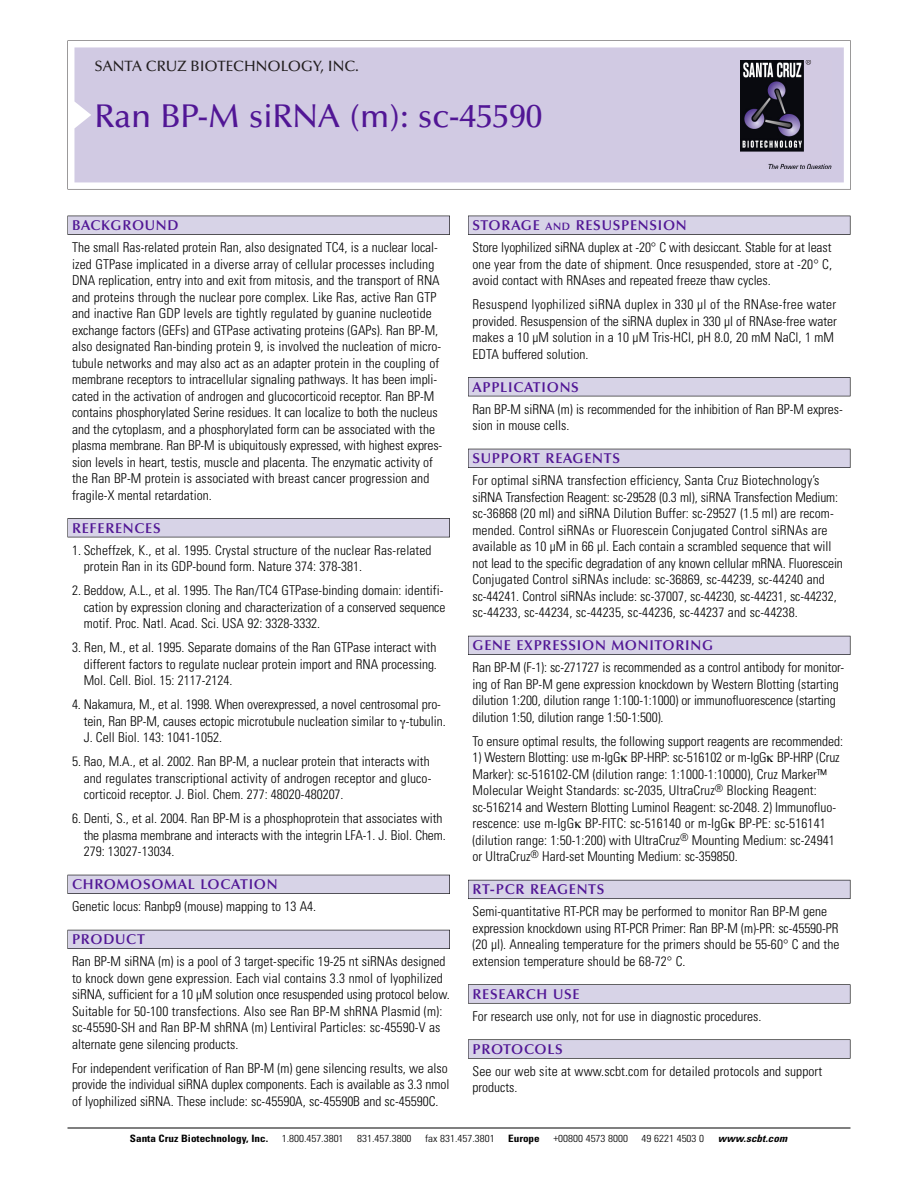
<style>
.page{position:relative;width:918px;height:1188px;background:#fff}
.page>*{position:absolute;margin:0;border:0;box-sizing:border-box;transform-origin:0 0}
.t1{font:500 33px "Optima";color:#511695}
.t2{font:500 15px "Optima";color:#231f20}
.t3{font:600 14.25px "Optima";letter-spacing:.05em;color:#511695}
.t4{font:300 condensed 13.5px/16.5px "Univers";color:#000}
.t5{font:300 condensed 10.2px "Univers";color:#000;scale:1.1 1}
.t6{font:700 condensed 10.2px "Univers";color:#000;scale:1.1 1}
.t7{font:italic 700 condensed 10.2px "Univers";letter-spacing:.005em;color:#000;scale:1.1 1}
.s1{font-size:10.65px}
</style>
<div class="page">
<svg style="left:68px;top:40px;width:783px;height:149px"></svg>
<div style="left:74px;top:47px;width:770px;height:135px;background:#d1cae3"></div>
<img style="left:741px;top:60px;width:90px;height:108px">
<div style="left:68px;top:216px;width:382px;height:19px;background:#525155"></div>
<div style="left:68px;top:216px;width:381px;height:18px;background:#d7d3e7"></div>
<div style="left:68px;top:518px;width:382px;height:19px;background:#525155"></div>
<div style="left:68px;top:519px;width:381px;height:18px;background:#d7d3e7"></div>
<div style="left:68px;top:875px;width:382px;height:19px;background:#525158"></div>
<div style="left:68px;top:875px;width:381px;height:18px;background:#d7d3e7"></div>
<div style="left:68px;top:930px;width:382px;height:19px;background:#54535a"></div>
<div style="left:68px;top:930px;width:381px;height:18px;background:#d7d3e7"></div>
<hr style="left:68px;top:1128px;width:782px;height:1px;background:#000">
<div style="left:468px;top:216px;width:382px;height:19px;background:#525155"></div>
<div style="left:468px;top:216px;width:382px;height:18px;background:#d7d3e7"></div>
<div style="left:468px;top:377px;width:382px;height:19px;background:#525155"></div>
<div style="left:468px;top:378px;width:382px;height:18px;background:#d7d3e7"></div>
<div style="left:468px;top:449px;width:382px;height:19px;background:#525158"></div>
<div style="left:468px;top:449px;width:382px;height:18px;background:#d7d3e7"></div>
<div style="left:468px;top:636px;width:382px;height:19px;background:#54535a"></div>
<div style="left:468px;top:636px;width:382px;height:18px;background:#d7d3e7"></div>
<div style="left:468px;top:880px;width:382px;height:19px;background:#5b5a62"></div>
<div style="left:468px;top:880px;width:382px;height:18px;background:#d7d3e7"></div>
<div style="left:468px;top:984px;width:382px;height:20px;background:#666667"></div>
<div style="left:468px;top:985px;width:382px;height:18px;background:#d7d3e7"></div>
<div style="left:468px;top:1039px;width:382px;height:20px;background:#666"></div>
<div style="left:468px;top:1040px;width:382px;height:18px;background:#d7d3e7"></div>
<p class="t2" style="left:94px;top:61px;width:266px">SANTA CRUZ BIOTECHNOLOGY, INC.</p>
<h1 class="t1" style="left:94px;top:103px;width:449px">Ran BP-M siRNA (m): sc-45590</h1>
<p class="t3" style="left:72px;top:219px;width:108px">BACKGROUND</p>
<p class="t4" style="left:72px;top:240px;width:372px">The small Ras-related protein Ran, also designated TC4, is a nuclear local&shy;ized GTPase implicated in a diverse array of cellular processes including DNA replication, entry into and exit from mitosis, and the transport of RNA and proteins through the nuclear pore complex. Like Ras, active Ran GTP and inactive Ran GDP levels are tightly regulated by guanine nucleotide exchange factors (GEFs) and GTPase activating proteins (GAPs). Ran BP-M, also designated Ran-binding protein 9, is involved the nucleation of micro&shy;tubule networks and may also act as an adapter protein in the coupling of membrane receptors to intracellular signaling pathways. It has been impli&shy;cated in the activation of androgen and glucocorticoid receptor. Ran BP-M contains phosphorylated Serine residues. It can localize to both the nucleus and the cytoplasm, and a phosphorylated form can be associated with the plasma membrane. Ran BP-M is ubiquitously expressed, with highest expres&shy;sion levels in heart, testis, muscle and placenta. The enzymatic activity of the Ran BP-M protein is associated with breast cancer progression and fragile-X mental retardation.</p>
<p class="t3" style="left:72px;top:522px;width:90px">REFERENCES</p>
<p class="t4" style="left:84px;top:543px;width:349px;text-indent:-12px">1. Scheffzek, K., et al. 1995. Crystal structure of the nuclear Ras-related protein Ran in its GDP-bound form. Nature 374: 378-381.</p>
<p class="t4" style="left:84px;top:583px;width:363px;text-indent:-12px">2. Beddow, A.L., et al. 1995. The Ran/TC4 GTPase-binding domain: identifi&shy;cation by expression cloning and characterization of a conserved sequence motif. Proc. Natl. Acad. Sci. USA 92: 3328-3332.</p>
<p class="t4" style="left:84px;top:640px;width:355px;text-align:justify;text-indent:-12px">3. Ren, M., et al. 1995. Separate domains of the Ran GTPase interact with different factors to regulate nuclear protein import and RNA processing.<br>Mol. Cell. Biol. 15: 2117-2124.</p>
<p class="t4" style="left:84px;top:697px;width:363px;text-indent:-12px">4. Nakamura, M., et al. 1998. When overexpressed, a novel centrosomal pro&shy;tein, Ran BP-M, causes ectopic microtubule nucleation similar to -tubulin.<br>J. Cell Biol. 143: 1041-1052.</p>
<p class="t4" style="left:84px;top:754px;width:349px;text-indent:-12px">5. Rao, M.A., et al. 2002. Ran BP-M, a nuclear protein that interacts with and regulates transcriptional activity of androgen receptor and gluco&shy;corticoid receptor. J. Biol. Chem. 277: 48020-480207.</p>
<p class="t4" style="left:84px;top:811px;width:364px;text-indent:-12px">6. Denti, S., et al. 2004. Ran BP-M is a phosphoprotein that associates with the plasma membrane and interacts with the integrin LFA-1. J. Biol. Chem.<br>279: 13027-13034.</p>
<p class="t3" style="left:72px;top:879px;width:207px">CHROMOSOMAL LOCATION</p>
<p class="t4" style="left:72px;top:899px;width:246px">Genetic locus: Ranbp9 (mouse) mapping to 13 A4.</p>
<p class="t3" style="left:72px;top:934px;width:74px">PRODUCT</p>
<p class="t4" style="left:72px;top:954px;width:379px">Ran BP-M siRNA (m) is a pool of 3 target-specific 19-25 nt siRNAs designed to knock down gene expression. Each vial contains 3.3 nmol of lyophilized siRNA, sufficient for a 10 µM solution once resuspended using protocol below.<br>Suitable for 50-100 transfections. Also see Ran BP-M shRNA Plasmid (m): sc-45590-SH and Ran BP-M shRNA (m) Lentiviral Particles: sc-45590-V as alternate gene silencing products.</p>
<p class="t4" style="left:72px;top:1061px;width:379px">For independent verification of Ran BP-M (m) gene silencing results, we also provide the individual siRNA duplex components. Each is available as 3.3 nmol of lyophilized siRNA. These include: sc-45590A, sc-45590B and sc-45590C.</p>
<p class="t3" style="left:473px;top:219px;width:216px">STORAGE <span class="s1">AND</span> RESUSPENSION</p>
<p class="t4" style="left:473px;top:240px;width:361px;text-align:justify">Store lyophilized siRNA duplex at -20° C with desiccant. Stable for at least one year from the date of shipment. Once resuspended, store at -20° C, avoid contact with RNAses and repeated freeze thaw cycles.</p>
<p class="t4" style="left:473px;top:297px;width:366px">Resuspend lyophilized siRNA duplex in 330 µl of the RNAse-free water provided. Resuspension of the siRNA duplex in 330 µl of RNAse-free water makes a 10 µM solution in a 10 µM Tris-HCl, pH 8.0, 20 mM NaCl, 1 mM EDTA buffered solution.</p>
<p class="t3" style="left:473px;top:381px;width:108px">APPLICATIONS</p>
<p class="t4" style="left:473px;top:402px;width:372px">Ran BP-M siRNA (m) is recommended for the inhibition of Ran BP-M expres&shy;sion in mouse cells.</p>
<p class="t3" style="left:473px;top:453px;width:149px">SUPPORT REAGENTS</p>
<p class="t4" style="left:473px;top:473px;width:372px">For optimal siRNA transfection efficiency, Santa Cruz Biotechnology’s siRNA Transfection Reagent: sc-29528 (0.3 ml), siRNA Transfection Medium: sc-36868 (20 ml) and siRNA Dilution Buffer: sc-29527 (1.5 ml) are recom&shy;mended. Control siRNAs or Fluorescein Conjugated Control siRNAs are available as 10 µM in 66 µl. Each contain a scrambled sequence that will not lead to the specific degradation of any known cellular mRNA. Fluorescein Conjugated Control siRNAs include: sc-36869, sc-44239, sc-44240 and sc-44241. Control siRNAs include: sc-37007, sc-44230, sc-44231, sc-44232, sc-44233, sc-44234, sc-44235, sc-44236, sc-44237 and sc-44238.</p>
<p class="t3" style="left:473px;top:640px;width:242px">GENE EXPRESSION MONITORING</p>
<p class="t4" style="left:473px;top:660px;width:373px">Ran BP-M (F-1): sc-271727 is recommended as a control antibody for monitor&shy;ing of Ran BP-M gene expression knockdown by Western Blotting (starting dilution 1:200, dilution range 1:100-1:1000) or immunofluorescence (starting dilution 1:50, dilution range 1:50-1:500).</p>
<p class="t4" style="left:473px;top:734px;width:372px">To ensure optimal results, the following support reagents are recommended:</p>
<p class="t4" style="left:473px;top:750px;width:369px">1) Western Blotting: use m-IgG BP-HRP: sc-516102 or m-IgG BP-HRP (Cruz Marker): sc-516102-CM (dilution range: 1:1000-1:10000), Cruz Marker™ Molecular Weight Standards: sc-2035, UltraCruz<sup>®</sup> Blocking Reagent: sc-516214 and Western Blotting Luminol Reagent: sc-2048. 2) Immunofluo&shy;rescence: use m-IgG BP-FITC: sc-516140 or m-IgG BP-PE: sc-516141 (dilution range: 1:50-1:200) with UltraCruz<sup>®</sup> Mounting Medium: sc-24941 or UltraCruz<sup>®</sup> Hard-set Mounting Medium: sc-359850.</p>
<p class="t3" style="left:473px;top:884px;width:134px">RT-PCR REAGENTS</p>
<p class="t4" style="left:473px;top:904px;width:368px">Semi-quantitative RT-PCR may be performed to monitor Ran BP-M gene expression knockdown using RT-PCR Primer: Ran BP-M (m)-PR: sc-45590-PR (20 µl). Annealing temperature for the primers should be 55-60° C and the extension temperature should be 68-72° C.</p>
<p class="t3" style="left:473px;top:988px;width:109px">RESEARCH USE</p>
<p class="t4" style="left:473px;top:1009px;width:290px">For research use only, not for use in diagnostic procedures.</p>
<p class="t3" style="left:473px;top:1043px;width:92px">PROTOCOLS</p>
<p class="t4" style="left:473px;top:1064px;width:351px">See our web site at www.scbt.com for detailed protocols and support products.</p>
<p class="t6" style="left:130px;top:1135px;width:127px">Santa Cruz Biotechnology, Inc.</p>
<p class="t5" style="left:282px;top:1135px;width:58px">1.800.457.3801</p>
<p class="t5" style="left:357px;top:1135px;width:51px">831.457.3800</p>
<p class="t5" style="left:425px;top:1135px;width:65px">fax 831.457.3801</p>
<p class="t6" style="left:508px;top:1135px;width:30px">Europe</p>
<p class="t5" style="left:553px;top:1135px;width:69px">+00800 4573 8000</p>
<p class="t5" style="left:642px;top:1135px;width:58px">49 6221 4503 0</p>
<p class="t7" style="left:718px;top:1135px;width:64px">www.scbt.com</p>
</div>
